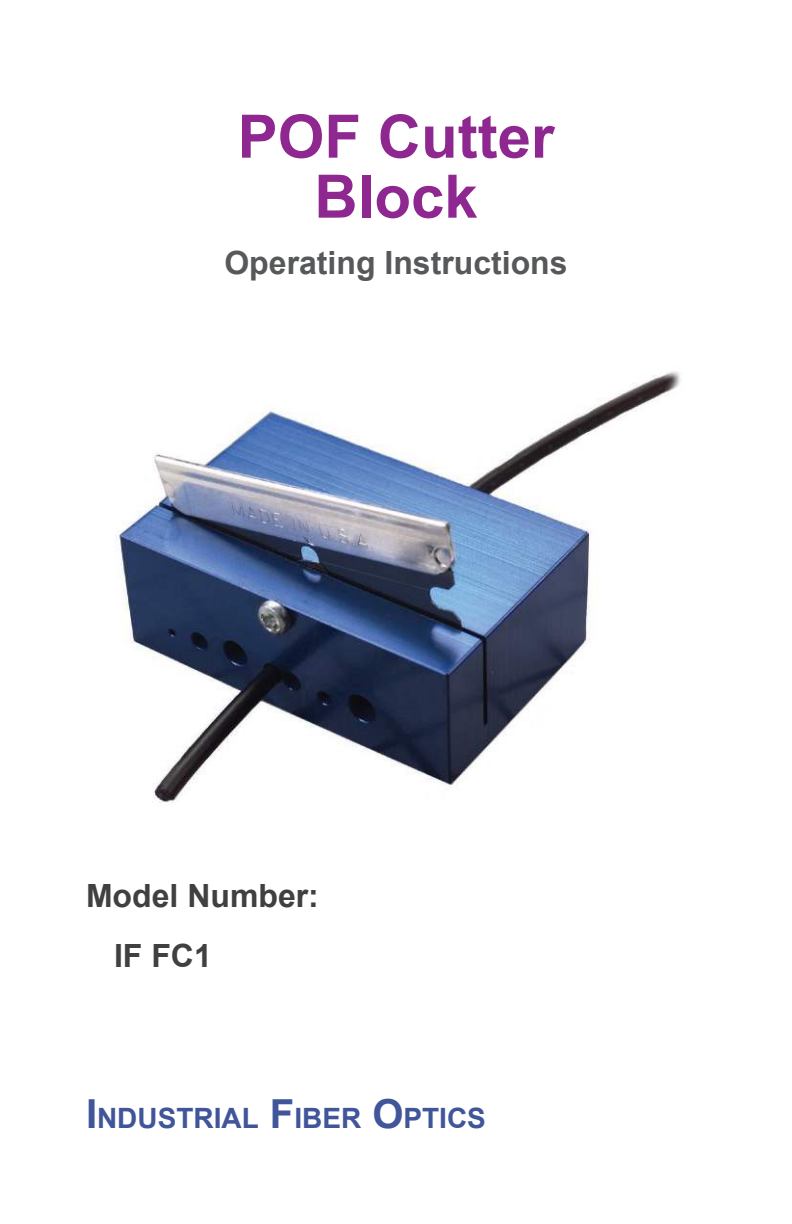
<style>
.page{position:relative;width:792px;height:1224px;background:#fff}
.page>*{position:absolute;margin:0;border:0;box-sizing:border-box;transform-origin:0 0}
.t1{font:700 60px/60px "Arial";color:#8e278f;text-align:center}
.t2{font:700 32px "Arial";color:#57585a}
.t3{font:700 32px/60px "Arial";color:#404041}
.t4{font:700 28px "Arial";color:#40559a}
.s1{font-size:40px}
</style>
<div class="page">
<img style="left:119px;top:371px;width:562px;height:434px">
<h1 class="t1" style="left:238px;top:112px;width:318px">POF Cutter<br>Block</h1>
<p class="t2" style="left:224px;top:250px;width:345px">Operating Instructions</p>
<p class="t3" style="left:114px;top:869px;width:206px;text-indent:-28px">Model Number:<br>IF FC1</p>
<p class="t4" style="left:86px;top:1102px;width:402px"><span class="s1">I</span>NDUSTRIAL <span class="s1">F</span>IBER <span class="s1">O</span>PTICS</p>
</div>
